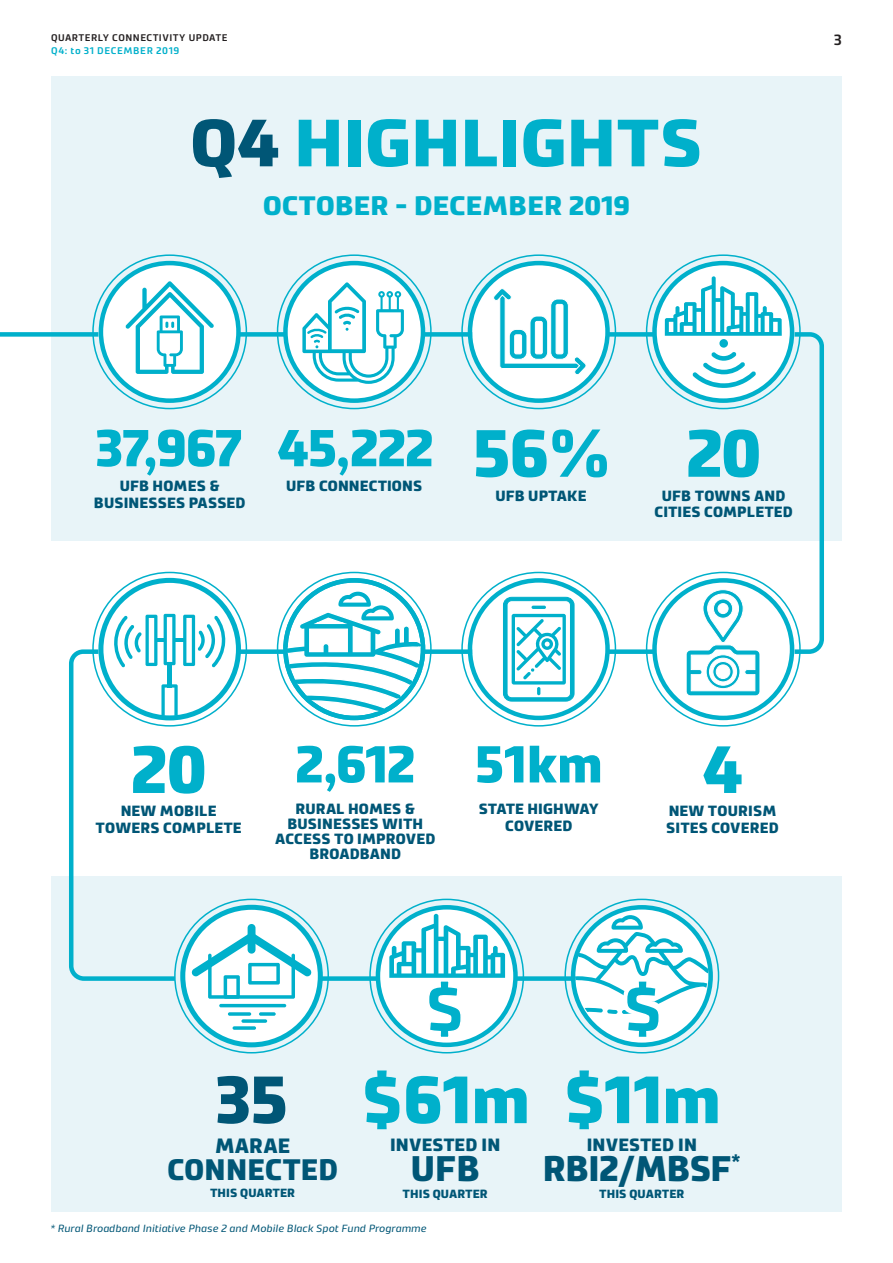
<style>
.page{position:relative;width:893px;height:1263px;background:#fff}
.page>*{position:absolute;margin:0;border:0;box-sizing:border-box;transform-origin:0 0}
.t1{font:900 67.5px "Accura";letter-spacing:-.005em;color:#00b0cb}
.t2{font:900 67.5px "Accura";letter-spacing:-.005em;color:#00b0cb;scale:1.05 1}
.t3{font:900 52.5px "Accura";letter-spacing:-.015em;color:#00b0cb}
.t4{font:900 36px "Accura";letter-spacing:-.01em;color:#005676}
.t5{font:900 30px "Accura";letter-spacing:.01em;color:#005676}
.t6{font:900 27px "Accura";letter-spacing:.01em;color:#00b0cb;scale:1.05 1}
.t7{font:900 21px "Accura";letter-spacing:.005em;color:#005676}
.t8{font:900 18px "Accura";letter-spacing:.01em;color:#005676}
.t9{font:900 15px/16.5px "Accura";letter-spacing:.01em;color:#005676;text-align:center}
.t10{font:600 15px "Accura";color:#231f20}
.t11{font:900 12px "Accura";color:#005676}
.t12{font:italic 10.5px "Accura";color:#005676}
.t13{font:600 9.75px "Accura";letter-spacing:.045em;color:#231f20}
.t14{font:600 9.75px "Accura";letter-spacing:.065em;color:#00b0cb}
.s1{color:#005676}
</style>
<div class="page">
<div style="left:51px;top:77px;width:791px;height:464px;background:#e8f4f8"></div>
<div style="left:51px;top:877px;width:791px;height:335px;background:#e8f4f8"></div>
<div style="left:101px;top:263px;width:137px;height:138px;background:#fff;border-radius:50%"></div>
<div style="left:99px;top:261px;width:142px;height:142px;border:4px solid #00b0cb;border-radius:50%"></div>
<svg style="left:285px;top:263px;width:138px;height:138px;background:#d6f2f6"></svg>
<div style="left:283px;top:261px;width:142px;height:142px;border:4px solid #00b0cb;border-radius:50%"></div>
<div style="left:470px;top:263px;width:137px;height:138px;background:#fff;border-radius:50%"></div>
<div style="left:468px;top:261px;width:142px;height:142px;border:4px solid #00b0cb;border-radius:50%"></div>
<div style="left:654px;top:263px;width:138px;height:138px;background:#fff;border-radius:50%"></div>
<div style="left:652px;top:261px;width:142px;height:142px;border:4px solid #00b0cb;border-radius:50%"></div>
<div style="left:0;top:332px;width:98px;height:5px;background:#00b0cb"></div>
<div style="left:237px;top:332px;width:49px;height:5px;background:#00b0cb"></div>
<div style="left:424px;top:332px;width:48px;height:5px;background:#00b0cb"></div>
<div style="left:607px;top:332px;width:48px;height:5px;background:#00b0cb"></div>
<svg style="left:790px;top:330px;width:34px;height:326px"></svg>
<svg style="left:302px;top:282px;width:102px;height:102px;background:#bdeaf1"></svg>
<svg style="left:493px;top:288px;width:93px;height:87px"></svg>
<svg style="left:665px;top:276px;width:117px;height:60px"></svg>
<div style="left:719px;top:339px;width:9px;height:9px;background:#00b0cb;border-radius:50%"></div>
<svg style="left:692px;top:352px;width:64px;height:36px"></svg>
<svg style="left:125px;top:281px;width:89px;height:93px"></svg>
<svg style="left:67px;top:589px;width:694px;height:450px"></svg>
<p class="t13" style="left:51px;top:32px;width:178px">QUARTERLY CONNECTIVITY UPDATE</p>
<p class="t10" style="left:834px;top:30px;width:10px">3</p>
<p class="t14" style="left:51px;top:45px;width:130px">Q4: to 31 DECEMBER 2019</p>
<h1 class="t2" style="left:190px;top:102px;width:489px"><span class="s1">Q4</span> HIGHLIGHTS</h1>
<h3 class="t6" style="left:263px;top:189px;width:351px">OCTOBER - DECEMBER 2019</h3>
<h2 class="t3" style="left:95px;top:416px;width:340px">37,967 45,222</h2>
<p class="t9" style="left:94px;top:478px;width:153px">UFB HOMES &amp;<br>BUSINESSES PASSED</p>
<p class="t9" style="left:286px;top:478px;width:138px">UFB CONNECTIONS</p>
<h1 class="t1" style="left:473px;top:412px;width:138px">56%</h1>
<p class="t9" style="left:495px;top:487px;width:93px">UFB UPTAKE</p>
<h1 class="t1" style="left:686px;top:412px;width:77px">20</h1>
<p class="t9" style="left:654px;top:487px;width:140px">UFB TOWNS AND<br>CITIES COMPLETED</p>
<h2 class="t3" style="left:295px;top:732px;width:122px">2,612</h2>
<h1 class="t1" style="left:131px;top:728px;width:78px">20</h1>
<h2 class="t3" style="left:475px;top:732px;width:129px">51km</h2>
<p class="t9" style="left:96px;top:803px;width:147px">NEW MOBILE<br>TOWERS COMPLETE</p>
<p class="t9" style="left:275px;top:802px;width:162px;line-height:15px">RURAL HOMES &amp;<br>BUSINESSES WITH<br>ACCESS TO IMPROVED<br>BROADBAND</p>
<p class="t9" style="left:479px;top:801px;width:121px">STATE HIGHWAY<br>COVERED</p>
<h1 class="t1" style="left:702px;top:728px;width:42px">4</h1>
<p class="t9" style="left:666px;top:803px;width:114px;text-align:left">NEW TOURISM<br>SITES COVERED</p>
<h1 class="t1" style="left:215px;top:1058px;width:316px"><span class="s1">35</span> $61m</h1>
<h3 class="t7" style="left:215px;top:1133px;width:76px">MARAE</h3>
<h3 class="t5" style="left:167px;top:1152px;width:172px">CONNECTED</h3>
<p class="t11" style="left:210px;top:1185px;width:87px">THIS QUARTER</p>
<p class="t8" style="left:390px;top:1134px;width:112px">INVESTED IN</p>
<h3 class="t4" style="left:411px;top:1147px;width:71px">UFB</h3>
<p class="t11" style="left:403px;top:1186px;width:87px">THIS QUARTER</p>
<p class="t12" style="left:50px;top:1222px;width:378px">* Rural Broadband Initiative Phase 2 and Mobile Black Spot Fund Programme</p>
<h1 class="t1" style="left:563px;top:1058px;width:160px">$11m</h1>
<p class="t8" style="left:587px;top:1134px;width:112px">INVESTED IN</p>
<h3 class="t4" style="left:543px;top:1147px;width:200px">RBI2/MBSF<sup>*</sup></h3>
<p class="t11" style="left:599px;top:1186px;width:87px">THIS QUARTER</p>
</div>
